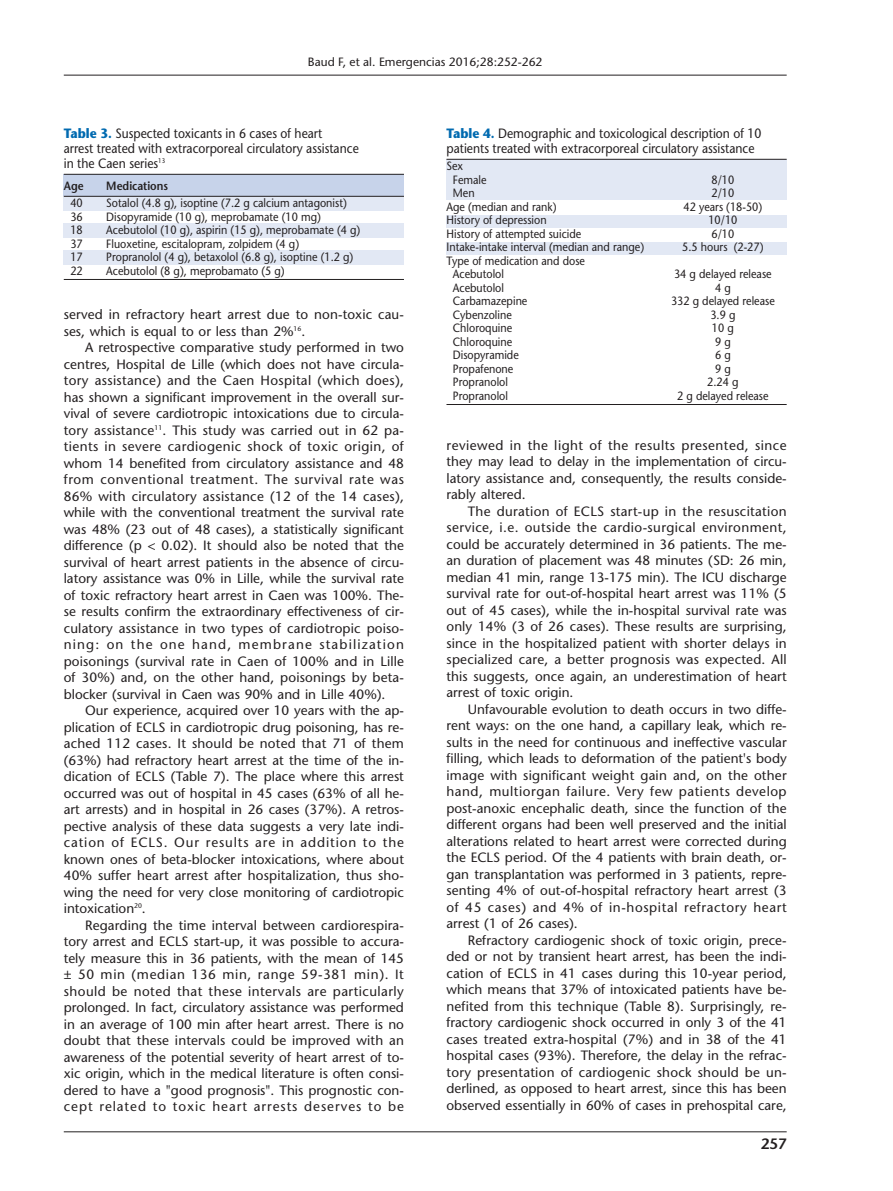
<style>
.page{position:relative;width:893px;height:1191px;background:#fff}
.page>*{position:absolute;margin:0;border:0;box-sizing:border-box;transform-origin:0 0}
.t1{font:600 15px "Stone Sans";color:#231f20}
.t2{font:13.5px/16.5px "Stone Sans";color:#231f20;text-align:justify}
.t3{font:13.5px/15px "Stone Sans";color:#231f20;scale:.9 1}
.t4{font:12px/13.5px "Stone Sans";color:#231f20;scale:.9 1}
.t5{font:12px "Stone Sans";color:#231f20}
.t6{font:600 12px "Stone Sans";color:#231f20;scale:.9 1}
.s1{font-weight:700;color:#016ab0}
</style>
<div class="page">
<hr style="left:64px;top:75px;width:723px;height:1px;background:#231f20">
<hr style="left:64px;top:1131px;width:723px;height:1px;background:#231f20">
<div style="left:64px;top:197px;width:340px;height:14px;background:#e2e8f4"></div>
<div style="left:64px;top:224px;width:340px;height:14px;background:#e2e8f4"></div>
<div style="left:64px;top:251px;width:340px;height:14px;background:#e2e8f4"></div>
<div style="left:64px;top:174px;width:340px;height:22px;background:#c7d3ea"></div>
<hr style="left:64px;top:174px;width:340px;height:1px;background:#231f20">
<hr style="left:64px;top:196px;width:340px;height:1px;background:#231f20">
<hr style="left:64px;top:279px;width:340px;height:1px;background:#231f20">
<div style="left:446px;top:215px;width:341px;height:13px;background:#e2e8f4"></div>
<div style="left:446px;top:242px;width:341px;height:12px;background:#e2e8f4"></div>
<div style="left:446px;top:159px;width:341px;height:41px;background:#e2e8f4"></div>
<hr style="left:446px;top:159px;width:341px;height:1px;background:#231f20">
<hr style="left:446px;top:404px;width:341px;height:1px;background:#231f20">
<p class="t5" style="left:308px;top:57px;width:236px">Baud F, et al. Emergencias 2016;28:252-262</p>
<p class="t3" style="left:64px;top:127px;width:329px"><span class="s1">Table 3.</span> Suspected toxicants in 6 cases of heart<br>arrest treated with extracorporeal circulatory assistance in the Caen series<sup>13</sup></p>
<p class="t6" style="left:64px;top:181px;width:24px">Age</p>
<p class="t6" style="left:106px;top:181px;width:70px">Medications</p>
<p class="t4" style="left:70px;top:198px;width:15px">40</p>
<p class="t4" style="left:106px;top:198px;width:269px">Sotalol (4.8 g), isoptine (7.2 g calcium antagonist)</p>
<p class="t4" style="left:70px;top:211px;width:15px">36</p>
<p class="t4" style="left:106px;top:211px;width:240px">Disopyramide (10 g), meprobamate (10 mg)</p>
<p class="t4" style="left:70px;top:225px;width:15px">18</p>
<p class="t4" style="left:106px;top:225px;width:284px">Acebutolol (10 g), aspirin (15 g), meprobamate (4 g)</p>
<p class="t4" style="left:70px;top:238px;width:15px">37</p>
<p class="t4" style="left:106px;top:238px;width:216px">Fluoxetine, escitalopram, zolpidem (4 g)</p>
<p class="t4" style="left:70px;top:252px;width:15px">17</p>
<p class="t4" style="left:106px;top:252px;width:276px">Propranolol (4 g), betaxolol (6.8 g), isoptine (1.2 g)</p>
<p class="t4" style="left:70px;top:265px;width:15px">22</p>
<p class="t4" style="left:106px;top:265px;width:200px">Acebutolol (8 g), meprobamato (5 g)</p>
<p class="t2" style="left:64px;top:307px;width:342px">served in refractory heart arrest due to non-toxic cau&shy;ses, which is equal to or less than 2%<sup>16</sup>.</p>
<p class="t2" style="left:64px;top:340px;width:342px;text-indent:21px">A retrospective comparative study performed in two centres, Hospital de Lille (which does not have circula&shy;tory assistance) and the Caen Hospital (which does), has shown a significant improvement in the overall sur&shy;vival of severe cardiotropic intoxications due to circula&shy;tory assistance<sup>11</sup>. This study was carried out in 62 pa&shy;tients in severe cardiogenic shock of toxic origin, of whom 14 benefited from circulatory assistance and 48 from conventional treatment. The survival rate was 86% with circulatory assistance (12 of the 14 cases), while with the conventional treatment the survival rate was 48% (23 out of 48 cases), a statistically significant difference (p &lt; 0.02). It should also be noted that the survival of heart arrest patients in the absence of circu&shy;latory assistance was 0% in Lille, while the survival rate of toxic refractory heart arrest in Caen was 100%. The&shy;se results confirm the extraordinary effectiveness of cir&shy;culatory assistance in two types of cardiotropic poiso&shy;ning: on the one hand, membrane stabilization poisonings (survival rate in Caen of 100% and in Lille of 30%) and, on the other hand, poisonings by beta&shy;blocker (survival in Caen was 90% and in Lille 40%).</p>
<p class="t2" style="left:64px;top:703px;width:342px;text-indent:21px">Our experience, acquired over 10 years with the ap&shy;plication of ECLS in cardiotropic drug poisoning, has re&shy;ached 112 cases. It should be noted that 71 of them (63%) had refractory heart arrest at the time of the in&shy;dication of ECLS (Table 7). The place where this arrest occurred was out of hospital in 45 cases (63% of all he&shy;art arrests) and in hospital in 26 cases (37%). A retros&shy;pective analysis of these data suggests a very late indi&shy;cation of ECLS. Our results are in addition to the known ones of beta-blocker intoxications, where about 40% suffer heart arrest after hospitalization, thus sho&shy;wing the need for very close monitoring of cardiotropic intoxication<sup>20</sup>.</p>
<p class="t2" style="left:64px;top:918px;width:342px;text-indent:21px">Regarding the time interval between cardiorespira&shy;tory arrest and ECLS start-up, it was possible to accura&shy;tely measure this in 36 patients, with the mean of 145 ± 50 min (median 136 min, range 59-381 min). It should be noted that these intervals are particularly prolonged. In fact, circulatory assistance was performed in an average of 100 min after heart arrest. There is no doubt that these intervals could be improved with an awareness of the potential severity of heart arrest of to&shy;xic origin, which in the medical literature is often consi&shy;dered to have a "good prognosis". This prognostic con&shy;cept related to toxic heart arrests deserves to be</p>
<p class="t3" style="left:446px;top:127px;width:352px"><span class="s1">Table 4.</span> Demographic and toxicological description of 10 patients treated with extracorporeal circulatory assistance</p>
<p class="t4" style="left:453px;top:161px;width:39px;text-indent:-6px">Sex<br>Female</p>
<p class="t4" style="left:711px;top:174px;width:27px">8/10</p>
<p class="t4" style="left:453px;top:188px;width:26px">Men</p>
<p class="t4" style="left:711px;top:188px;width:27px">2/10</p>
<p class="t4" style="left:446px;top:201px;width:124px">Age (median and rank)</p>
<p class="t4" style="left:683px;top:201px;width:89px">42 years (18-50)</p>
<p class="t4" style="left:446px;top:215px;width:113px">History of depression</p>
<p class="t4" style="left:708px;top:215px;width:34px">10/10</p>
<p class="t4" style="left:446px;top:228px;width:151px">History of attempted suicide</p>
<p class="t4" style="left:711px;top:228px;width:27px">6/10</p>
<p class="t4" style="left:446px;top:242px;width:221px">Intake-intake interval (median and range)</p>
<p class="t4" style="left:682px;top:242px;width:92px">5.5 hours (2-27)</p>
<p class="t4" style="left:453px;top:255px;width:148px;text-indent:-6px">Type of medication and dose<br>Acebutolol</p>
<p class="t4" style="left:674px;top:269px;width:110px">34 g delayed release</p>
<p class="t4" style="left:453px;top:282px;width:58px">Acebutolol</p>
<p class="t4" style="left:715px;top:282px;width:19px">4 g</p>
<p class="t4" style="left:453px;top:296px;width:84px">Carbamazepine</p>
<p class="t4" style="left:671px;top:296px;width:117px">332 g delayed release</p>
<p class="t4" style="left:453px;top:309px;width:67px">Cybenzoline</p>
<p class="t4" style="left:710px;top:309px;width:29px">3.9 g</p>
<p class="t4" style="left:453px;top:323px;width:67px">Chloroquine</p>
<p class="t4" style="left:712px;top:323px;width:26px">10 g</p>
<p class="t4" style="left:453px;top:336px;width:67px">Chloroquine</p>
<p class="t4" style="left:715px;top:336px;width:19px">9 g</p>
<p class="t4" style="left:453px;top:350px;width:75px">Disopyramide</p>
<p class="t4" style="left:715px;top:350px;width:19px">6 g</p>
<p class="t4" style="left:453px;top:363px;width:69px">Propafenone</p>
<p class="t4" style="left:715px;top:363px;width:19px">9 g</p>
<p class="t4" style="left:453px;top:377px;width:63px">Propranolol</p>
<p class="t4" style="left:707px;top:377px;width:36px">2.24 g</p>
<p class="t4" style="left:453px;top:390px;width:63px">Propranolol</p>
<p class="t4" style="left:677px;top:390px;width:103px">2 g delayed release</p>
<p class="t2" style="left:446px;top:438px;width:342px">reviewed in the light of the results presented, since they may lead to delay in the implementation of circu&shy;latory assistance and, consequently, the results conside&shy;rably altered.</p>
<p class="t2" style="left:446px;top:504px;width:342px;text-indent:21px">The duration of ECLS start-up in the resuscitation service, i.e. outside the cardio-surgical environment, could be accurately determined in 36 patients. The me&shy;an duration of placement was 48 minutes (SD: 26 min, median 41 min, range 13-175 min). The ICU discharge survival rate for out-of-hospital heart arrest was 11% (5 out of 45 cases), while the in-hospital survival rate was only 14% (3 of 26 cases). These results are surprising, since in the hospitalized patient with shorter delays in specialized care, a better prognosis was expected. All this suggests, once again, an underestimation of heart arrest of toxic origin.</p>
<p class="t2" style="left:446px;top:702px;width:342px;text-indent:21px">Unfavourable evolution to death occurs in two diffe&shy;rent ways: on the one hand, a capillary leak, which re&shy;sults in the need for continuous and ineffective vascular filling, which leads to deformation of the patient's body image with significant weight gain and, on the other hand, multiorgan failure. Very few patients develop post-anoxic encephalic death, since the function of the different organs had been well preserved and the initial alterations related to heart arrest were corrected during the ECLS period. Of the 4 patients with brain death, or&shy;gan transplantation was performed in 3 patients, repre&shy;senting 4% of out-of-hospital refractory heart arrest (3 of 45 cases) and 4% of in-hospital refractory heart arrest (1 of 26 cases).</p>
<p class="t2" style="left:446px;top:933px;width:342px;text-indent:21px">Refractory cardiogenic shock of toxic origin, prece&shy;ded or not by transient heart arrest, has been the indi&shy;cation of ECLS in 41 cases during this 10-year period, which means that 37% of intoxicated patients have be&shy;nefited from this technique (Table 8). Surprisingly, re&shy;fractory cardiogenic shock occurred in only 3 of the 41 cases treated extra-hospital (7%) and in 38 of the 41 hospital cases (93%). Therefore, the delay in the refrac&shy;tory presentation of cardiogenic shock should be un&shy;derlined, as opposed to heart arrest, since this has been observed essentially in 60% of cases in prehospital care,</p>
<p class="t1" style="left:761px;top:1138px;width:27px">257</p>
</div>
